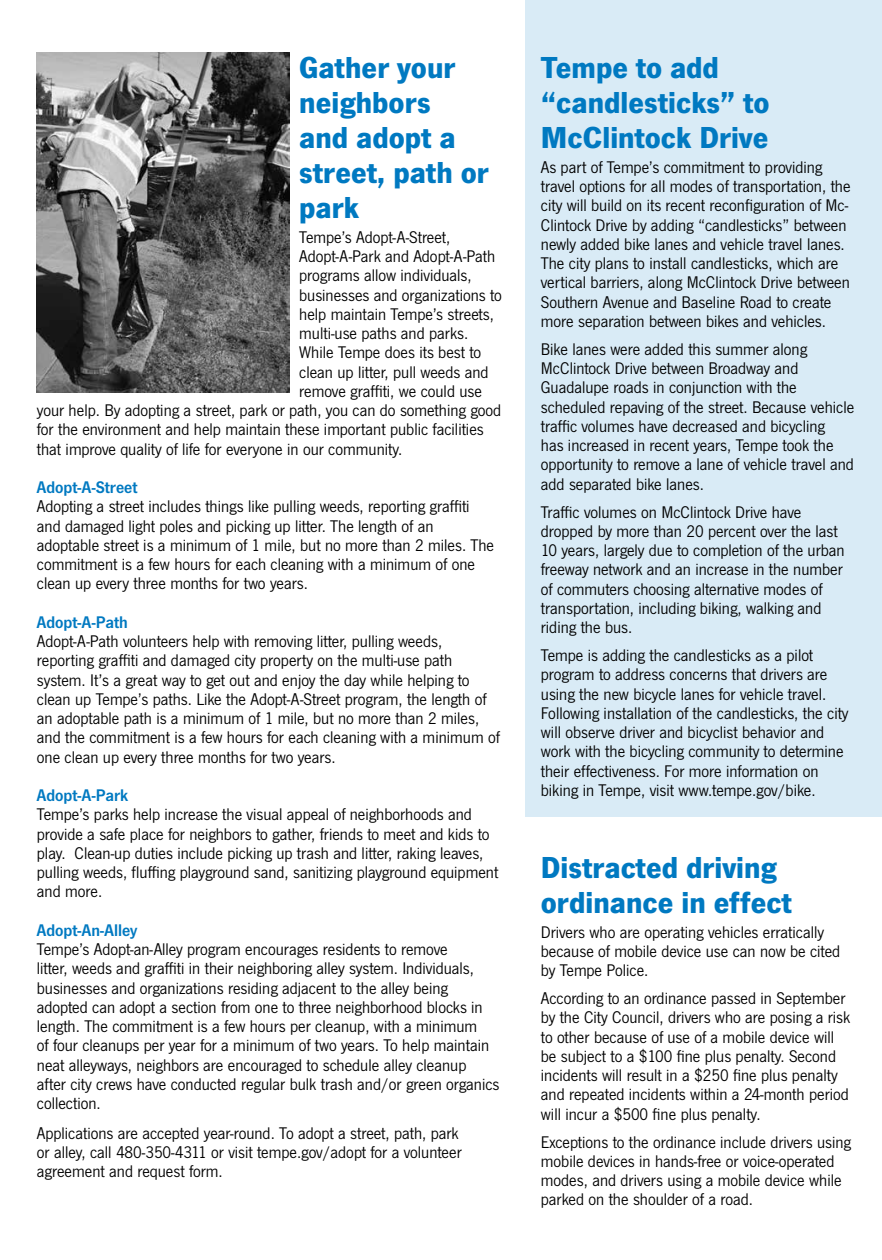
<style>
.page{position:relative;width:882px;height:1260px;background:#fff}
.page>*{position:absolute;margin:0;border:0;box-sizing:border-box;transform-origin:0 0}
.t1{font:700 31.5px/35px "News Got T";color:#0079c1}
.t2{font:17.5px/19.2px "News Got T";color:#000}
.t3{font:600 17.5px "News Got T";color:#0079c1}
</style>
<div class="page">
<div style="left:525px;top:0;width:357px;height:816px;background:#d9ebf6"></div>
<img style="left:37px;top:53px;width:252px;height:339px">
<h1 class="t1" style="left:299px;top:49px;width:191px">Gather your neighbors<br>and adopt a street, path or park</h1>
<p class="t2" style="left:299px;top:227px;width:153px">Tempe’s Adopt-A-Street,</p>
<p class="t2" style="left:299px;top:246px;width:198px">Adopt-A-Park and Adopt-A-Path</p>
<p class="t2" style="left:299px;top:265px;width:174px">programs allow individuals,</p>
<p class="t2" style="left:299px;top:285px;width:204px">businesses and organizations to</p>
<p class="t2" style="left:299px;top:304px;width:196px">help maintain Tempe’s streets,</p>
<p class="t2" style="left:299px;top:323px;width:170px">multi-use paths and parks.</p>
<p class="t2" style="left:299px;top:342px;width:184px">While Tempe does its best to</p>
<p class="t2" style="left:299px;top:362px;width:191px">clean up litter, pull weeds and</p>
<p class="t2" style="left:299px;top:381px;width:184px">remove graffiti, we could use</p>
<p class="t2" style="left:37px;top:400px;width:466px">your help. By adopting a street, park or path, you can do something good</p>
<p class="t2" style="left:37px;top:419px;width:448px">for the environment and help maintain these important public facilities</p>
<p class="t2" style="left:37px;top:439px;width:367px">that improve quality of life for everyone in our community.</p>
<p class="t3" style="left:37px;top:477px;width:102px">Adopt-A-Street</p>
<p class="t2" style="left:37px;top:496px;width:459px">Adopting a street includes things like pulling weeds, reporting graffiti and damaged light poles and picking up litter. The length of an adoptable street is a minimum of 1 mile, but no more than 2 miles. The commitment is a few hours for each cleaning with a minimum of one clean up every three months for two years.</p>
<p class="t3" style="left:37px;top:612px;width:93px">Adopt-A-Path</p>
<p class="t2" style="left:37px;top:631px;width:464px">Adopt-A-Path volunteers help with removing litter, pulling weeds, reporting graffiti and damaged city property on the multi-use path system. It’s a great way to get out and enjoy the day while helping to clean up Tempe’s paths. Like the Adopt-A-Street program, the length of an adoptable path is a minimum of 1 mile, but no more than 2 miles, and the commitment is a few hours for each cleaning with a minimum of one clean up every three months for two years.</p>
<p class="t3" style="left:37px;top:785px;width:93px">Adopt-A-Park</p>
<p class="t2" style="left:37px;top:804px;width:463px">Tempe’s parks help increase the visual appeal of neighborhoods and provide a safe place for neighbors to gather, friends to meet and kids to play. Clean-up duties include picking up trash and litter, raking leaves, pulling weeds, fluffing playground sand, sanitizing playground equipment and more.</p>
<p class="t3" style="left:37px;top:920px;width:102px">Adopt-An-Alley</p>
<p class="t2" style="left:37px;top:939px;width:464px">Tempe’s Adopt-an-Alley program encourages residents to remove<br>litter, weeds and graffiti in their neighboring alley system. Individuals, businesses and organizations residing adjacent to the alley being adopted can adopt a section from one to three neighborhood blocks in length. The commitment is a few hours per cleanup, with a minimum<br>of four cleanups per year for a minimum of two years. To help maintain neat alleyways, neighbors are encouraged to schedule alley cleanup after city crews have conducted regular bulk trash and/or green organics collection.</p>
<p class="t2" style="left:37px;top:1123px;width:426px">Applications are accepted year-round. To adopt a street, path, park or alley, call 480-350-4311 or visit tempe.gov/adopt for a volunteer agreement and request form.</p>
<h1 class="t1" style="left:541px;top:49px;width:230px">Tempe to add “candlesticks” to<br>McClintock Drive</h1>
<p class="t2" style="left:541px;top:157px;width:311px">As part of Tempe’s commitment to providing travel options for all modes of transportation, the city will build on its recent reconfiguration of Mc-Clintock Drive by adding “candlesticks” between newly added bike lanes and vehicle travel lanes.<br>The city plans to install candlesticks, which are vertical barriers, along McClintock Drive between Southern Avenue and Baseline Road to create more separation between bikes and vehicles.</p>
<p class="t2" style="left:541px;top:339px;width:315px">Bike lanes were added this summer along McClintock Drive between Broadway and Guadalupe roads in conjunction with the scheduled repaving of the street. Because vehicle traffic volumes have decreased and bicycling<br>has increased in recent years, Tempe took the opportunity to remove a lane of vehicle travel and add separated bike lanes.</p>
<p class="t2" style="left:541px;top:502px;width:305px">Traffic volumes on McClintock Drive have dropped by more than 20 percent over the last 10 years, largely due to completion of the urban freeway network and an increase in the number of commuters choosing alternative modes of transportation, including biking, walking and riding the bus.</p>
<p class="t2" style="left:541px;top:645px;width:309px">Tempe is adding the candlesticks as a pilot program to address concerns that drivers are using the new bicycle lanes for vehicle travel.<br>Following installation of the candlesticks, the city will observe driver and bicyclist behavior and work with the bicycling community to determine their effectiveness. For more information on biking in Tempe, visit www.tempe.gov/bike.</p>
<h1 class="t1" style="left:541px;top:849px;width:252px">Distracted driving ordinance in effect</h1>
<p class="t2" style="left:541px;top:922px;width:301px">Drivers who are operating vehicles erratically because of mobile device use can now be cited by Tempe Police.</p>
<p class="t2" style="left:541px;top:988px;width:311px">According to an ordinance passed in September by the City Council, drivers who are posing a risk to other because of use of a mobile device will be subject to a $100 fine plus penalty. Second incidents will result in a $250 fine plus penalty and repeated incidents within a 24-month period will incur a $500 fine plus penalty.</p>
<p class="t2" style="left:541px;top:1132px;width:312px">Exceptions to the ordinance include drivers using mobile devices in hands-free or voice-operated modes, and drivers using a mobile device while parked on the shoulder of a road.</p>
</div>
